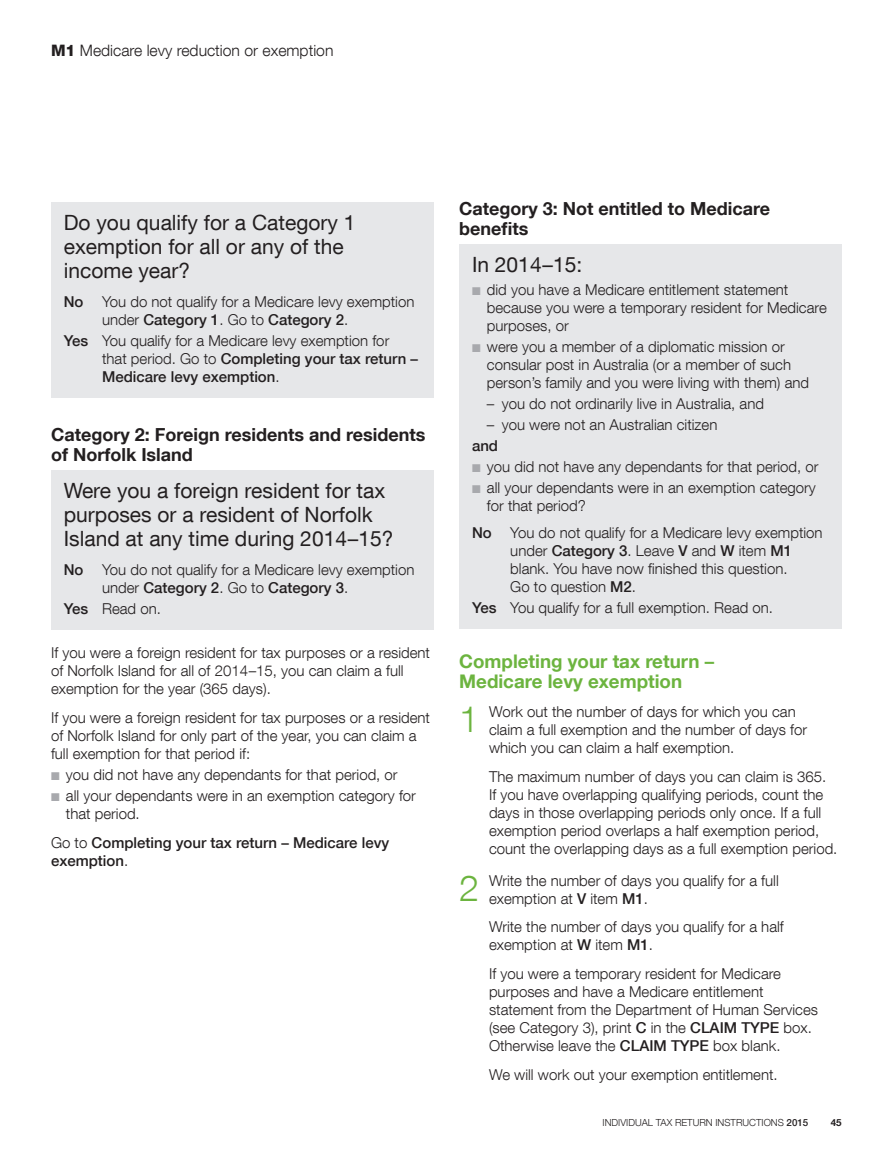
<style>
.page{position:relative;width:893px;height:1170px;background:#fff}
.page>*{position:absolute;margin:0;border:0;box-sizing:border-box;transform-origin:0 0}
.TP_-_large_numbers{font:300 36px "Helvetica Neue LT Com";color:#6cb43f}
.TP_-_Intro_question{font:21px/24px "Helvetica Neue LT Com";color:#231f20}
.TP_-_Question_subhea{font:700 18.75px/20.2px "Helvetica Neue LT Com";color:#6cb43f}
.TP_-_Question_subhea-2{font:700 18px/20.2px "Helvetica Neue LT Com";color:#231f20}
.t1{font:300 15.75px "Helvetica Neue LT Com";color:#231f20}
.TP_-_Body{font:300 15px/18px "Helvetica Neue LT Com";color:#231f20}
.TP_-_Bullet_1{font:300 15px/18px "Helvetica Neue LT Com";color:#231f20}
.TP_-_Body_no_space_a{font:300 15px/18px "Helvetica Neue LT Com";color:#231f20}
.TP___Bullet_2{font:300 15px "Helvetica Neue LT Com";color:#231f20}
.TP_-_Body-2{font:500 15px/18px "Helvetica Neue LT Com";color:#231f20}
.TP_-_Bullet_1_space{font:300 15px/18px "Helvetica Neue LT Com";color:#231f20}
.TP_-_Body_no_space_a-2{font:500 15px "Helvetica Neue LT Com";color:#231f20}
.t2{font:300 9.75px "Helvetica Neue LT Com";color:#231f20}
.t3{font:700 9.75px "Helvetica Neue LT Com";color:#231f20}
.s1{font-weight:800}
.s2{font-weight:500}
.s3{color:#a8a9ad}
.s4{font-weight:300}
</style>
<div class="page">
<div style="left:459px;top:244px;width:383px;height:384px;background:#e6e7e9"></div>
<div style="left:51px;top:202px;width:383px;height:195px;background:#e6e7e9"></div>
<div style="left:51px;top:470px;width:383px;height:159px;background:#e6e7e9"></div>
<p class="t1" style="left:51px;top:41px;width:284px"><span class="s1">M1</span> Medicare levy reduction or exemption</p>
<p class="TP_-_Intro_question" style="left:64px;top:210px;width:293px">Do you qualify for a Category 1 exemption for all or any of the income year?</p>
<p class="TP_-_Body-2" style="left:64px;top:292px;width:21px">No</p>
<p class="TP_-_Body" style="left:102px;top:292px;width:314px">You do not qualify for a Medicare levy exemption under <span class="s2">Category 1</span>. Go to <span class="s2">Category 2</span>.</p>
<p class="TP_-_Body-2" style="left:64px;top:331px;width:26px">Yes</p>
<p class="TP_-_Body" style="left:102px;top:331px;width:317px">You qualify for a Medicare levy exemption for<br>that period. Go to <span class="s2">Completing your tax return –<br>Medicare levy exemption</span>.</p>
<p class="TP_-_Question_subhea-2" style="left:51px;top:424px;width:376px">Category 2: Foreign residents and residents of Norfolk Island</p>
<p class="TP_-_Intro_question" style="left:64px;top:478px;width:331px">Were you a foreign resident for tax purposes or a resident of Norfolk<br>Island at any time during 2014–15?</p>
<p class="TP_-_Body-2" style="left:64px;top:560px;width:21px">No</p>
<p class="TP_-_Body" style="left:102px;top:560px;width:314px">You do not qualify for a Medicare levy exemption under <span class="s2">Category 2</span>. Go to <span class="s2">Category 3</span>.</p>
<p class="TP_-_Body-2" style="left:64px;top:599px;width:26px">Yes</p>
<p class="TP_-_Body" style="left:102px;top:599px;width:60px">Read on.</p>
<p class="TP_-_Body" style="left:51px;top:643px;width:381px">If you were a foreign resident for tax purposes or a resident of Norfolk Island for all of 2014–15, you can claim a full exemption for the year (365 days).</p>
<p class="TP_-_Body_no_space_a" style="left:51px;top:708px;width:381px">If you were a foreign resident for tax purposes or a resident of Norfolk Island for only part of the year, you can claim a full exemption for that period if:</p>
<p class="TP_-_Bullet_1" style="left:51px;top:765px;width:348px"><span class="s3">■</span> you did not have any dependants for that period, or</p>
<p class="TP_-_Bullet_1_space" style="left:66px;top:786px;width:352px;text-indent:-15px"><span class="s3">■</span> all your dependants were in an exemption category for that period.</p>
<p class="TP_-_Body-2" style="left:51px;top:833px;width:340px"><span class="s4">Go to</span> Completing your tax return – Medicare levy exemption<span class="s4">.</span></p>
<p class="TP_-_Question_subhea-2" style="left:459px;top:198px;width:312px">Category 3: Not entitled to Medicare benefits</p>
<p class="TP_-_Intro_question" style="left:472px;top:252px;width:112px">In 2014–15:</p>
<p class="TP_-_Bullet_1" style="left:487px;top:280px;width:341px;text-indent:-15px"><span class="s3">■</span> did you have a Medicare entitlement statement because you were a temporary resident for Medicare purposes, or</p>
<p class="TP_-_Bullet_1" style="left:487px;top:337px;width:324px;text-indent:-15px"><span class="s3">■</span> were you a member of a diplomatic mission or consular post in Australia (or a member of such person’s family and you were living with them) and</p>
<p class="TP___Bullet_2" style="left:487px;top:394px;width:279px">– you do not ordinarily live in Australia, and</p>
<p class="TP___Bullet_2" style="left:487px;top:415px;width:232px">– you were not an Australian citizen</p>
<p class="TP_-_Body_no_space_a-2" style="left:472px;top:436px;width:28px">and</p>
<p class="TP_-_Bullet_1" style="left:472px;top:457px;width:348px"><span class="s3">■</span> you did not have any dependants for that period, or</p>
<p class="TP_-_Bullet_1" style="left:487px;top:478px;width:330px;text-indent:-15px"><span class="s3">■</span> all your dependants were in an exemption category for that period?</p>
<p class="TP_-_Body-2" style="left:472px;top:523px;width:21px">No</p>
<p class="TP_-_Body" style="left:510px;top:523px;width:314px">You do not qualify for a Medicare levy exemption under <span class="s2">Category 3</span>. Leave <span class="s2">V</span> and <span class="s2">W</span> item <span class="s2">M1 </span>blank. You have now finished this question.<br>Go to question <span class="s2">M2</span>.</p>
<p class="TP_-_Body-2" style="left:472px;top:598px;width:26px">Yes</p>
<p class="TP_-_Body" style="left:510px;top:598px;width:264px">You qualify for a full exemption. Read on.</p>
<p class="TP_-_Question_subhea" style="left:459px;top:650px;width:256px">Completing your tax return –<br>Medicare levy exemption</p>
<p class="TP_-_large_numbers" style="left:459px;top:697px;width:22px">1</p>
<p class="TP_-_Body" style="left:489px;top:702px;width:320px">Work out the number of days for which you can claim a full exemption and the number of days for which you can claim a half exemption.</p>
<p class="TP_-_Body" style="left:489px;top:767px;width:350px">The maximum number of days you can claim is 365.<br>If you have overlapping qualifying periods, count the days in those overlapping periods only once. If a full exemption period overlaps a half exemption period, count the overlapping days as a full exemption period.</p>
<p class="TP_-_large_numbers" style="left:459px;top:865px;width:22px">2</p>
<p class="TP_-_Body" style="left:489px;top:871px;width:291px">Write the number of days you qualify for a full exemption at <span class="s2">V</span> item <span class="s2">M1</span>.</p>
<p class="TP_-_Body" style="left:489px;top:917px;width:296px">Write the number of days you qualify for a half exemption at <span class="s2">W</span> item <span class="s2">M1</span>.</p>
<p class="TP_-_Body" style="left:489px;top:964px;width:330px">If you were a temporary resident for Medicare purposes and have a Medicare entitlement statement from the Department of Human Services (see Category 3), print <span class="s2">C</span> in the <span class="s2">CLAIM TYPE</span> box.<br>Otherwise leave the <span class="s2">CLAIM TYPE</span> box blank.</p>
<p class="TP_-_Body" style="left:489px;top:1064px;width:290px">We will work out your exemption entitlement.</p>
<p class="t2" style="left:602px;top:1116px;width:207px">INDIVIDUAL TAX RETURN INSTRUCTIONS <span class="s2">2015</span></p>
<p class="t3" style="left:831px;top:1115px;width:12px">45</p>
</div>
